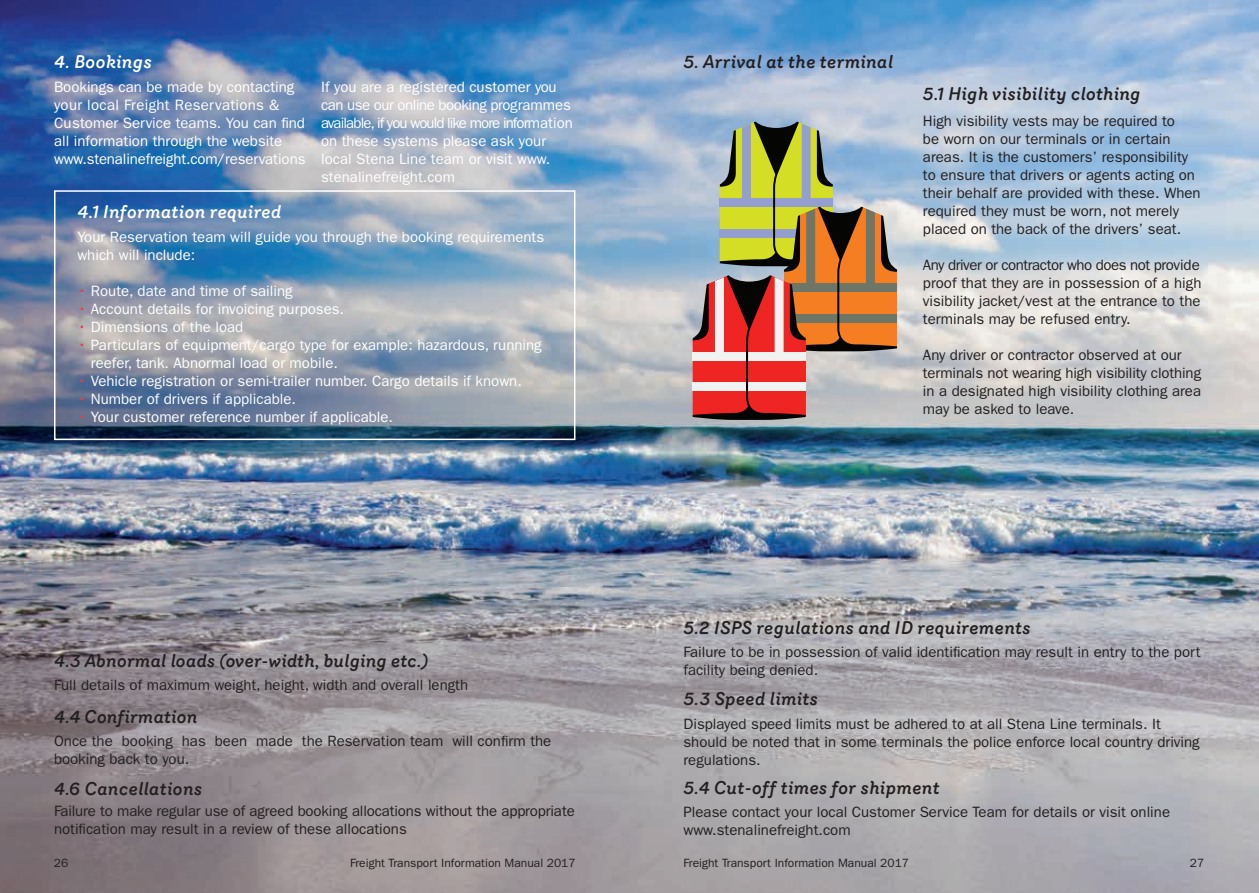
<style>
.page{position:relative;width:1259px;height:893px;background:#fff}
.page>*{position:absolute;margin:0;border:0;box-sizing:border-box;transform-origin:0 0}
.t1{font:italic 500 18px "Router";letter-spacing:.005em;color:#231f20}
.t2{font:italic 500 18px "Router";letter-spacing:.01em;color:#fff}
.t3{font:15px/18px "ITC Franklin Gothic Std";color:#231f20}
.t4{font:15px/18px "ITC Franklin Gothic Std";color:#fff}
.t5{font:12px "ITC Franklin Gothic Std";color:#231f20}
.s1{color:#ee3d43}
</style>
<div class="page">
<img style="left:0;top:0;width:1259px;height:893px">
<div style="left:54px;top:190px;width:521px;height:250px;border:2px solid #fff"></div>
<svg style="left:692px;top:122px;width:205px;height:298px;background:#ae8c71"></svg>
<p class="t2" style="left:54px;top:48px;width:99px">4. Bookings</p>
<p class="t4" style="left:54px;top:78px;width:253px">Bookings can be made by contacting your local Freight Reservations &amp; Customer Service teams. You can find all information through the website www.stenalinefreight.com/reservations</p>
<p class="t4" style="left:321px;top:78px;width:253px">If you are a registered customer you can use our online booking programmes available, if you would like more information on these systems please ask your local Stena Line team or visit www. stenalinefreight.com</p>
<p class="t2" style="left:77px;top:198px;width:205px">4.1 Information required</p>
<p class="t4" style="left:77px;top:228px;width:468px">Your Reservation team will guide you through the booking requirements which will include:</p>
<p class="t4" style="left:77px;top:282px;width:217px"><span class="s1">•</span> Route, date and time of sailing</p>
<p class="t4" style="left:77px;top:300px;width:268px"><span class="s1">•</span> Account details for invoicing purposes.</p>
<p class="t4" style="left:77px;top:318px;width:167px"><span class="s1">•</span> Dimensions of the load</p>
<p class="t4" style="left:91px;top:336px;width:452px;text-indent:-14px"><span class="s1">•</span> Particulars of equipment/cargo type for example: hazardous, running reefer, tank. Abnormal load or mobile.</p>
<p class="t4" style="left:77px;top:372px;width:446px"><span class="s1">•</span> Vehicle registration or semi-trailer number. Cargo details if known.</p>
<p class="t4" style="left:77px;top:390px;width:220px"><span class="s1">•</span> Number of drivers if applicable.</p>
<p class="t4" style="left:77px;top:408px;width:317px"><span class="s1">•</span> Your customer reference number if applicable.</p>
<p class="t1" style="left:54px;top:647px;width:376px">4.3 Abnormal loads (over-width, bulging etc.)</p>
<p class="t3" style="left:54px;top:676px;width:416px">Full details of maximum weight, height, width and overall length</p>
<p class="t1" style="left:54px;top:703px;width:145px">4.4 Confirmation</p>
<p class="t3" style="left:54px;top:732px;width:499px">Once the booking has been made the Reservation team will confirm the booking back to you.</p>
<p class="t1" style="left:54px;top:775px;width:150px">4.6 Cancellations</p>
<p class="t3" style="left:54px;top:802px;width:522px">Failure to make regular use of agreed booking allocations without the appropriate notification may result in a review of these allocations</p>
<p class="t1" style="left:683px;top:48px;width:211px">5. Arrival at the terminal</p>
<p class="t1" style="left:923px;top:80px;width:219px">5.1 High visibility clothing</p>
<p class="t3" style="left:923px;top:112px;width:279px">High visibility vests may be required to<br>be worn on our terminals or in certain areas. It is the customers’ responsibility to ensure that drivers or agents acting on their behalf are provided with these. When required they must be worn, not merely placed on the back of the drivers’ seat.</p>
<p class="t3" style="left:923px;top:256px;width:280px;text-align:justify">Any driver or contractor who does not provide proof that they are in possession of a high visibility jacket/vest at the entrance to the terminals may be refused entry.</p>
<p class="t3" style="left:923px;top:346px;width:280px">Any driver or contractor observed at our terminals not wearing high visibility clothing in a designated high visibility clothing area may be asked to leave.</p>
<p class="t1" style="left:683px;top:614px;width:349px">5.2 ISPS regulations and ID requirements</p>
<p class="t3" style="left:683px;top:643px;width:518px">Failure to be in possession of valid identification may result in entry to the port facility being denied.</p>
<p class="t1" style="left:683px;top:685px;width:136px">5.3 Speed limits</p>
<p class="t3" style="left:683px;top:715px;width:518px">Displayed speed limits must be adhered to at all Stena Line terminals. It should be noted that in some terminals the police enforce local country driving regulations.</p>
<p class="t1" style="left:683px;top:774px;width:258px">5.4 Cut-off times for shipment</p>
<p class="t3" style="left:683px;top:803px;width:488px">Please contact your local Customer Service Team for details or visit online www.stenalinefreight.com</p>
<p class="t5" style="left:54px;top:855px;width:16px">26</p>
<p class="t5" style="left:350px;top:855px;width:227px">Freight Transport Information Manual 2017</p>
<p class="t5" style="left:683px;top:855px;width:227px">Freight Transport Information Manual 2017</p>
<p class="t5" style="left:1190px;top:855px;width:16px">27</p>
</div>
